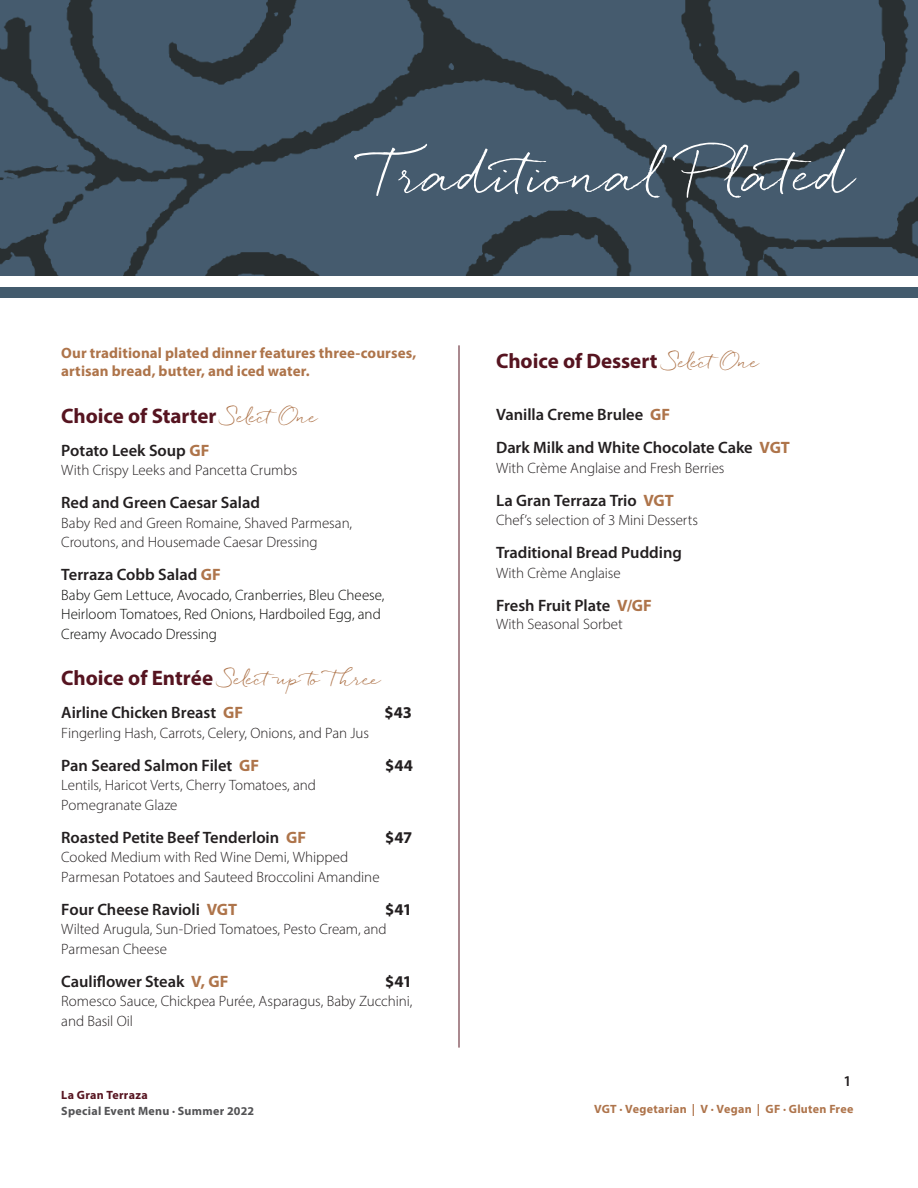
<style>
.page{position:relative;width:918px;height:1188px;background:#fff}
.page>*{position:absolute;margin:0;border:0;box-sizing:border-box;transform-origin:0 0}
.t1{font:52.5px "Quickpen";color:#fff}
.t2{font:700 21px "Myriad Pro";letter-spacing:-.005em;color:#561420}
.t3{font:18px "Quickpen";letter-spacing:-.005em;color:#ae744a}
.t4{font:600 16.5px/33px "Myriad Pro";color:#231f20}
.t5{font:700 16.5px "Myriad Pro";letter-spacing:-.03em;color:#231f20}
.t6{font:300 15px/19.5px "Myriad Pro";letter-spacing:-.005em;color:#231f20}
.t7{font:300 15px/19.5px "Myriad Pro";letter-spacing:-.005em;color:#040503}
.t8{font:700 15px/18px "Myriad Pro";letter-spacing:.005em;color:#ae744a}
.t9{font:600 15px "Myriad Pro";color:#231f20}
.t10{font:700 12px "Myriad Pro";letter-spacing:.025em;color:#ae744b}
.t11{font:700 12px "Myriad Pro";letter-spacing:.025em;color:#535355}
.t12{font:700 12px "Myriad Pro";letter-spacing:.025em;color:#561420}
.s1{font-family:"Quickpen";font-weight:400;font-size:18px;color:#ae744a}
.s2{font-weight:700;color:#ae744a}
.s3{font-family:"Myriad Pro";font-weight:700;font-size:21px;color:#561420}
</style>
<div class="page">
<img style="left:530px;top:275px;width:388px;height:1px">
<svg style="left:0;top:0;width:918px;height:275px;background:#3f5262"></svg>
<div style="left:0;top:287px;width:918px;height:11px;background:#435b6d"></div>
<hr style="left:459px;top:345px;width:1px;height:703px;background:#561420">
<h1 class="t1" style="left:368px;top:144px;width:489px">Traditional Plated</h1>
<p class="t8" style="left:61px;top:344px;width:357px">Our traditional plated dinner features three-courses, artisan bread, butter, and iced water.</p>
<h2 class="t2" style="left:61px;top:402px;width:258px">Choice of Starter <span class="s1">SelectOne</span></h2>
<p class="t4" style="left:61px;top:433px;width:150px">Potato Leek Soup <span class="s2">GF</span></p>
<p class="t6" style="left:61px;top:460px;width:237px">With Crispy Leeks and Pancetta Crumbs</p>
<p class="t4" style="left:61px;top:486px;width:200px">Red and Green Caesar Salad</p>
<p class="t6" style="left:61px;top:513px;width:292px">Baby Red and Green Romaine, Shaved Parmesan,<br>Croutons, and Housemade Caesar Dressing</p>
<p class="t4" style="left:61px;top:558px;width:161px">Terraza Cobb Salad <span class="s2">GF</span></p>
<p class="t7" style="left:61px;top:585px;width:325px">Baby Gem Lettuce, Avocado, Cranberries, Bleu Cheese,<br>Heirloom Tomatoes, Red Onions, Hardboiled Egg, and<br>Creamy Avocado Dressing</p>
<p class="t3" style="left:61px;top:668px;width:323px"><span class="s3">Choice of Entrée</span> Selectup to Three</p>
<p class="t4" style="left:61px;top:696px;width:183px">Airline Chicken Breast <span class="s2">GF</span></p>
<p class="t5" style="left:385px;top:702px;width:29px">$43</p>
<p class="t6" style="left:61px;top:723px;width:309px">Fingerling Hash, Carrots, Celery, Onions, and Pan Jus</p>
<p class="t4" style="left:61px;top:748px;width:200px">Pan Seared Salmon Filet <span class="s2">GF</span></p>
<p class="t5" style="left:385px;top:754px;width:29px">$44</p>
<p class="t6" style="left:61px;top:775px;width:256px">Lentils, Haricot Verts, Cherry Tomatoes, and<br>Pomegranate Glaze</p>
<p class="t4" style="left:61px;top:820px;width:246px">Roasted Petite Beef Tenderloin <span class="s2">GF</span></p>
<p class="t5" style="left:385px;top:826px;width:28px">$47</p>
<p class="t6" style="left:61px;top:847px;width:320px">Cooked Medium with Red Wine Demi, Whipped<br>Parmesan Potatoes and Sauteed Broccolini Amandine</p>
<p class="t4" style="left:61px;top:892px;width:177px">Four Cheese Ravioli <span class="s2">VGT</span></p>
<p class="t5" style="left:385px;top:898px;width:28px">$41</p>
<p class="t6" style="left:61px;top:919px;width:327px">Wilted Arugula, Sun-Dried Tomatoes, Pesto Cream, and<br>Parmesan Cheese</p>
<p class="t4" style="left:61px;top:964px;width:169px">Cauliflower Steak <span class="s2">V, GF</span></p>
<p class="t5" style="left:385px;top:970px;width:28px">$41</p>
<p class="t6" style="left:61px;top:991px;width:352px">Romesco Sauce, Chickpea Purée, Asparagus, Baby Zucchini, and Basil Oil</p>
<h2 class="t2" style="left:496px;top:347px;width:265px">Choice of Dessert <span class="s1">SelectOne</span></h2>
<p class="t4" style="left:496px;top:398px;width:295px">Vanilla Creme Brulee <span class="s2">GF<br></span>Dark Milk and White Chocolate Cake <span class="s2">VGT</span></p>
<p class="t6" style="left:496px;top:458px;width:230px">With Crème Anglaise and Fresh Berries</p>
<p class="t4" style="left:496px;top:483px;width:179px">La Gran Terraza Trio <span class="s2">VGT</span></p>
<p class="t6" style="left:496px;top:510px;width:204px">Chef’s selection of 3 Mini Desserts</p>
<p class="t4" style="left:496px;top:536px;width:187px">Traditional Bread Pudding</p>
<p class="t6" style="left:496px;top:563px;width:126px">With Crème Anglaise</p>
<p class="t4" style="left:496px;top:588px;width:157px">Fresh Fruit Plate <span class="s2">V/GF</span></p>
<p class="t6" style="left:496px;top:614px;width:128px">With Seasonal Sorbet</p>
<p class="t9" style="left:843px;top:1071px;width:10px">1</p>
<p class="t12" style="left:61px;top:1087px;width:88px">La Gran Terraza</p>
<p class="t11" style="left:61px;top:1103px;width:194px">Special Event Menu · Summer 2022</p>
<p class="t10" style="left:594px;top:1101px;width:261px">VGT · Vegetarian | V · Vegan | GF · Gluten Free</p>
</div>
